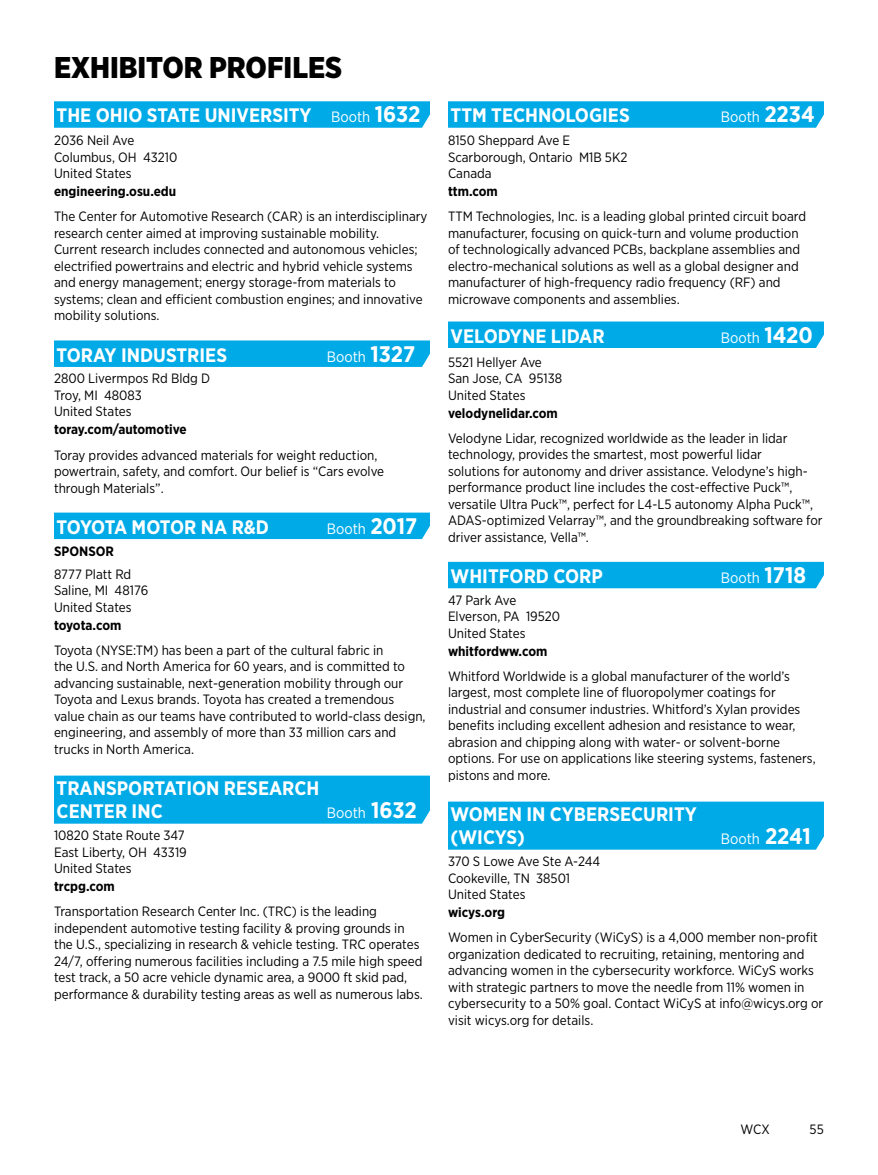
<style>
.page{position:relative;width:878px;height:1175px;background:#fff}
.page>*{position:absolute;margin:0;border:0;box-sizing:border-box;transform-origin:0 0}
.t1{font:900 30px "Gotham Narrow";color:#000}
.t2{font:700 19.5px/22.5px "Gotham Narrow";color:#fff}
.t3{font:700 19.5px "Gotham Narrow";letter-spacing:-.025em;color:#fff}
.t4{font:15px "Gotham Narrow";color:#fff}
.t5{font:13.5px/16.5px "Gotham Narrow";color:#000}
.t6{font:700 13.5px "Gotham Narrow";color:#000}
.s1{font-weight:400;font-size:15px}
.s2{font-size:22.5px}
.s3{font-weight:700;font-size:22.5px}
</style>
<div class="page">
<svg style="left:54px;top:101px;width:376px;height:27px;background:#06ace7"></svg>
<svg style="left:54px;top:340px;width:376px;height:27px;background:#06ace7"></svg>
<svg style="left:54px;top:512px;width:376px;height:28px;background:#0fafe8"></svg>
<div style="left:54px;top:775px;width:376px;height:49px;background:#00aae7"></div>
<svg style="left:448px;top:101px;width:376px;height:27px;background:#06ace7"></svg>
<div style="left:448px;top:321px;width:376px;height:27px;background:#00aae7"></div>
<svg style="left:448px;top:561px;width:376px;height:28px;background:#0fafe8"></svg>
<div style="left:448px;top:801px;width:376px;height:49px;background:#00aae7"></div>
<h1 class="t1" style="left:54px;top:48px;width:290px">EXHIBITOR PROFILES</h1>
<h2 class="t2" style="left:57px;top:104px;width:365px">THE OHIO STATE UNIVERSITY <span class="s1">Booth</span> <span class="s2">1632</span></h2>
<p class="t5" style="left:54px;top:132px;width:125px">2036 Neil Ave<br>Columbus, OH 43210<br>United States</p>
<p class="t6" style="left:54px;top:183px;width:124px">engineering.osu.edu</p>
<p class="t5" style="left:54px;top:208px;width:375px">The Center for Automotive Research (CAR) is an interdisciplinary research center aimed at improving sustainable mobility.<br>Current research includes connected and autonomous vehicles; electrified powertrains and electric and hybrid vehicle systems and energy management; energy storage-from materials to systems; clean and efficient combustion engines; and innovative mobility solutions.</p>
<h2 class="t2" style="left:57px;top:343px;width:172px">TORAY INDUSTRIES</h2>
<p class="t4" style="left:327px;top:347px;width:90px">Booth <span class="s3">1327</span></p>
<p class="t5" style="left:54px;top:370px;width:158px">2800 Livermpos Rd Bldg D<br>Troy, MI 48083<br>United States</p>
<p class="t6" style="left:54px;top:421px;width:134px">toray.com/automotive</p>
<p class="t5" style="left:54px;top:446px;width:332px">Toray provides advanced materials for weight reduction, powertrain, safety, and comfort. Our belief is “Cars evolve through Materials”.</p>
<h2 class="t3" style="left:57px;top:514px;width:214px">TOYOTA MOTOR NA R&amp;D</h2>
<p class="t4" style="left:327px;top:519px;width:92px">Booth <span class="s3">2017</span></p>
<p class="t6" style="left:54px;top:542px;width:61px">SPONSOR</p>
<p class="t5" style="left:54px;top:565px;width:96px">8777 Platt Rd<br>Saline, MI 48176<br>United States</p>
<p class="t6" style="left:54px;top:616px;width:69px">toyota.com</p>
<p class="t5" style="left:54px;top:641px;width:373px">Toyota (NYSE:TM) has been a part of the cultural fabric in<br>the U.S. and North America for 60 years, and is committed to advancing sustainable, next-generation mobility through our Toyota and Lexus brands. Toyota has created a tremendous value chain as our teams have contributed to world-class design, engineering, and assembly of more than 33 million cars and trucks in North America.</p>
<h2 class="t2" style="left:57px;top:777px;width:264px">TRANSPORTATION RESEARCH<br>CENTER INC</h2>
<p class="t4" style="left:327px;top:803px;width:91px">Booth <span class="s3">1632</span></p>
<p class="t5" style="left:54px;top:827px;width:134px">10820 State Route 347<br>East Liberty, OH 43319<br>United States</p>
<p class="t6" style="left:54px;top:877px;width:62px">trcpg.com</p>
<p class="t5" style="left:54px;top:903px;width:370px">Transportation Research Center Inc. (TRC) is the leading independent automotive testing facility &amp; proving grounds in the U.S., specializing in research &amp; vehicle testing. TRC operates 24/7, offering numerous facilities including a 7.5 mile high speed test track, a 50 acre vehicle dynamic area, a 9000 ft skid pad, performance &amp; durability testing areas as well as numerous labs.</p>
<h2 class="t2" style="left:450px;top:104px;width:181px">TTM TECHNOLOGIES</h2>
<p class="t4" style="left:720px;top:108px;width:95px">Booth <span class="s3">2234</span></p>
<p class="t5" style="left:448px;top:132px;width:181px">8150 Sheppard Ave E<br>Scarborough, Ontario M1B 5K2<br>Canada</p>
<p class="t6" style="left:448px;top:183px;width:51px">ttm.com</p>
<p class="t5" style="left:448px;top:208px;width:359px">TTM Technologies, Inc. is a leading global printed circuit board manufacturer, focusing on quick-turn and volume production of technologically advanced PCBs, backplane assemblies and electro-mechanical solutions as well as a global designer and manufacturer of high-frequency radio frequency (RF) and microwave components and assemblies.</p>
<h2 class="t2" style="left:450px;top:324px;width:155px">VELODYNE LIDAR</h2>
<p class="t4" style="left:720px;top:328px;width:94px">Booth <span class="s3">1420</span></p>
<p class="t5" style="left:448px;top:353px;width:116px">5521 Hellyer Ave<br>San Jose, CA 95138<br>United States</p>
<p class="t6" style="left:448px;top:404px;width:111px">velodynelidar.com</p>
<p class="t5" style="left:448px;top:429px;width:376px">Velodyne Lidar, recognized worldwide as the leader in lidar technology, provides the smartest, most powerful lidar<br>solutions for autonomy and driver assistance. Velodyne’s high&shy;performance product line includes the cost-effective Puck™, versatile Ultra Puck™, perfect for L4-L5 autonomy Alpha Puck™, ADAS-optimized Velarray™, and the groundbreaking software for driver assistance, Vella™.</p>
<h2 class="t2" style="left:450px;top:564px;width:154px">WHITFORD CORP</h2>
<p class="t4" style="left:720px;top:568px;width:87px">Booth <span class="s3">1718</span></p>
<p class="t5" style="left:448px;top:591px;width:114px">47 Park Ave<br>Elverson, PA 19520<br>United States</p>
<p class="t6" style="left:448px;top:642px;width:101px">whitfordww.com</p>
<p class="t5" style="left:448px;top:667px;width:369px">Whitford Worldwide is a global manufacturer of the world’s largest, most complete line of fluoropolymer coatings for industrial and consumer industries. Whitford’s Xylan provides benefits including excellent adhesion and resistance to wear, abrasion and chipping along with water- or solvent-borne options. For use on applications like steering systems, fasteners, pistons and more.</p>
<h2 class="t2" style="left:450px;top:803px;width:248px">WOMEN IN CYBERSECURITY (WICYS)</h2>
<p class="t4" style="left:720px;top:829px;width:92px">Booth <span class="s3">2241</span></p>
<p class="t5" style="left:448px;top:853px;width:154px">370 S Lowe Ave Ste A-244<br>Cookeville, TN 38501<br>United States</p>
<p class="t6" style="left:448px;top:903px;width:59px">wicys.org</p>
<p class="t5" style="left:448px;top:929px;width:377px">Women in CyberSecurity (WiCyS) is a 4,000 member non-profit organization dedicated to recruiting, retaining, mentoring and advancing women in the cybersecurity workforce. WiCyS works with strategic partners to move the needle from 11% women in cybersecurity to a 50% goal. Contact WiCyS at info@wicys.org or visit wicys.org for details.</p>
<p class="t5" style="left:740px;top:1120px;width:31px">WCX</p>
<p class="t5" style="left:809px;top:1120px;width:16px">55</p>
</div>
